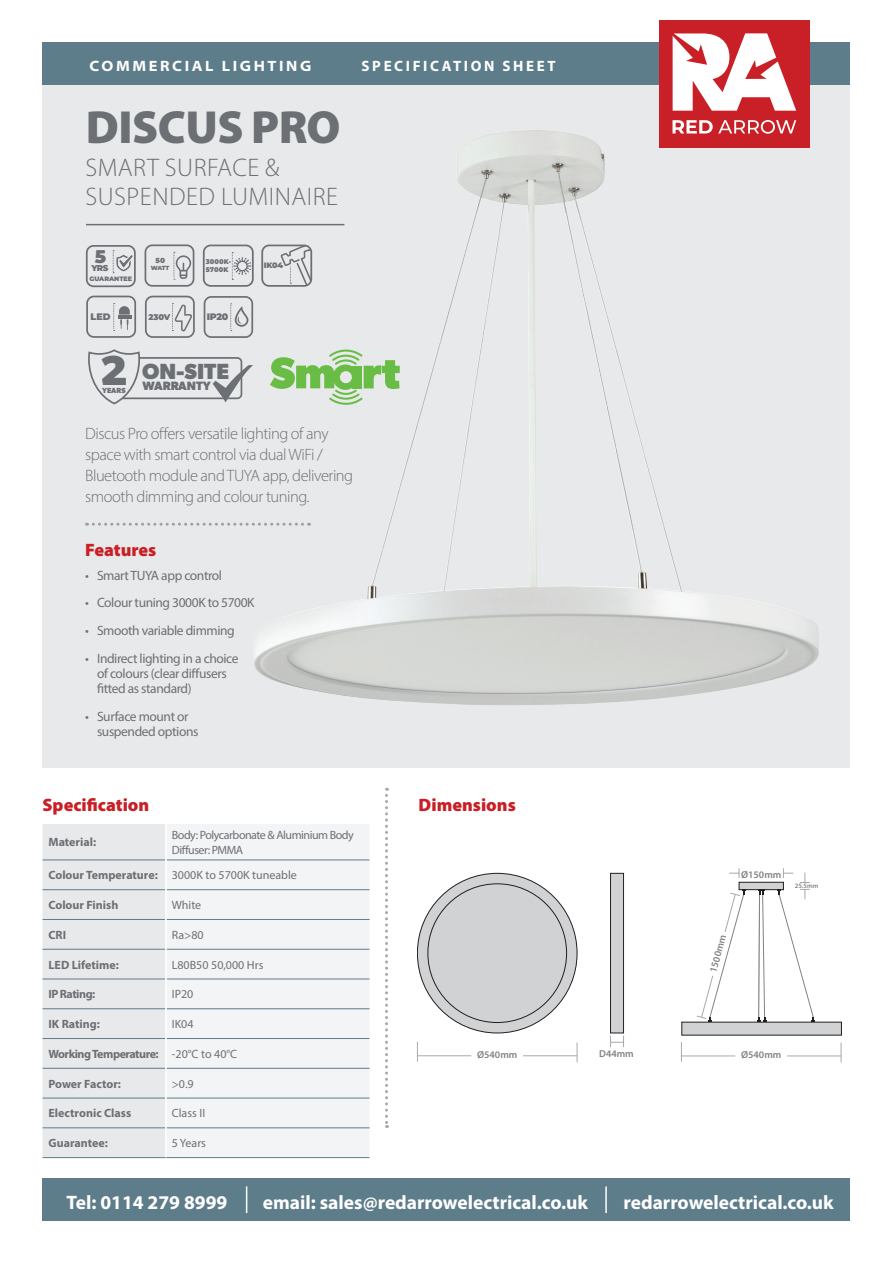
<style>
.page{position:relative;width:893px;height:1263px;background:#fff}
.page>*{position:absolute;margin:0;border:0;box-sizing:border-box;transform-origin:0 0}
.t1{font:900 46.65px "Myriad Pro";letter-spacing:-.01em;color:#6c7075}
.t2{font:700 42.15px "Gibson";color:#6c7075}
.t3{font:300 25.5px "Myriad Pro";letter-spacing:.02em;color:#6c7075}
.t4{font:700 22.05px "Gibson";color:#6c7075}
.t5{font:700 19.5px "Myriad Pro";color:#fff}
.Specifictaions{font:900 18px "Myriad Pro";color:#c82026}
.Description{font:300 16.5px/21px "Myriad Pro";letter-spacing:-.03em;color:#6c7075}
.t6{font:700 semi-expanded 15px "Myriad Pro";letter-spacing:.175em;color:#fff}
.t7{font:700 15px "Myriad Pro";letter-spacing:.175em;color:#fff}
.t8{font:13.5px/15px "Myriad Pro";letter-spacing:-.03em;color:#6c7075}
.t9{font:700 12.15px "Gibson";color:#6c7075}
.Specifictaions-2{font:700 12px "Myriad Pro";color:#6c7075}
.Specifictaions-3{font:12px "Myriad Pro";color:#6c7075}
.Specifictaions-4{font:12px "Myriad Pro";letter-spacing:-.04em;color:#6c7075}
.Specifictaions-5{font:700 12px "Myriad Pro";letter-spacing:-.04em;color:#6c7075}
.t10{font:600 10.05px "Myriad Pro";color:#808285}
.t11{font:900 9.45px "Montserrat";letter-spacing:-.035em;color:#6c7075}
.t12{font:900 8.55px "Montserrat";color:#6c7075}
.t13{font:900 8.25px "Montserrat";color:#6c7075}
.t14{font:900 7.8px "Montserrat";color:#6c7075}
.t15{font:700 7.35px "Gibson";color:#6c7075}
.t16{font:900 7.2px "Montserrat";color:#6c7075}
.t17{font:900 6.9px/7.9px "Montserrat";color:#6c7075;scale:.96 1}
.t18{font:600 6.75px "Myriad Pro";color:#808285}
.t19{font:900 6.45px "Montserrat";letter-spacing:-.005em;color:#6c7075}
.t20{font:900 5.85px "Montserrat";color:#6c7075}
</style>
<div class="page">
<div style="left:43px;top:43px;width:807px;height:724px;background:#e8e9ea"></div>
<div style="left:43px;top:43px;width:807px;height:42px;background:#5e7d8a"></div>
<div style="left:43px;top:1178px;width:807px;height:42px;background:#5e7d8a"></div>
<div style="left:659px;top:20px;width:151px;height:127px;background:#c82026"></div>
<svg style="left:672px;top:120px;width:124px;height:10px"></svg>
<svg style="left:673px;top:33px;width:123px;height:78px"></svg>
<svg style="left:246px;top:1186px;width:1px;height:27px"></svg>
<hr style="left:605px;top:1186px;width:2px;height:27px;background:#fff">
<svg style="left:385px;top:788px;width:3px;height:340px"></svg>
<svg style="left:87px;top:523px;width:166px;height:3px"></svg>
<hr style="left:86px;top:224px;width:258px;height:1px;background:#6c7075">
<img style="left:253px;top:130px;width:566px;height:575px">
<div style="left:86px;top:296px;width:50px;height:42px;border:2px solid #6c7075;border-radius:7px"></div>
<hr style="left:118px;top:315px;width:13px;height:4px;background:#6c7075">
<svg style="left:113px;top:303px;width:17px;height:28px"></svg>
<div style="left:145px;top:296px;width:50px;height:42px;border:2px solid #6c7075;border-radius:7px"></div>
<svg style="left:172px;top:303px;width:21px;height:30px"></svg>
<div style="left:204px;top:296px;width:49px;height:42px;border:2px solid #6c7075;border-radius:7px"></div>
<svg style="left:230px;top:303px;width:18px;height:28px"></svg>
<div style="left:203px;top:245px;width:51px;height:42px;border:2px solid #6c7075;border-radius:7px"></div>
<svg style="left:232px;top:252px;width:19px;height:28px"></svg>
<div style="left:145px;top:244px;width:49px;height:43px;border:2px solid #6c7075;border-radius:7px"></div>
<svg style="left:174px;top:252px;width:17px;height:28px"></svg>
<div style="left:86px;top:245px;width:50px;height:42px;border:2px solid #6c7075;border-radius:7px"></div>
<svg style="left:113px;top:250px;width:20px;height:23px"></svg>
<hr style="left:417px;top:1055px;width:54px;height:1px;background:#a8a9ad">
<hr style="left:523px;top:1055px;width:54px;height:1px;background:#a8a9ad">
<svg style="left:417px;top:1042px;width:1px;height:19px"></svg>
<svg style="left:576px;top:872px;width:49px;height:190px"></svg>
<svg style="left:417px;top:873px;width:160px;height:160px;background:#bdbdbf"></svg>
<div style="left:428px;top:884px;width:139px;height:138px;background:#d1d2d4;border-radius:50%"></div>
<div style="left:610px;top:873px;width:14px;height:160px;background:#d1d2d4;border:1px solid #231f20"></div>
<svg style="left:681px;top:868px;width:161px;height:195px"></svg>
<div style="left:43px;top:824px;width:122px;height:333px;background:#e8e9ea"></div>
<div style="left:167px;top:824px;width:202px;height:333px;background:#f3f4f5"></div>
<hr style="left:43px;top:860px;width:122px;height:1px;background:#5e7d8a">
<hr style="left:167px;top:860px;width:202px;height:1px;background:#5e7d8a">
<hr style="left:43px;top:889px;width:122px;height:1px;background:#5e7d8a">
<hr style="left:167px;top:889px;width:202px;height:1px;background:#5e7d8a">
<hr style="left:43px;top:919px;width:122px;height:1px;background:#5e7d8a">
<hr style="left:167px;top:919px;width:202px;height:1px;background:#5e7d8a">
<hr style="left:43px;top:949px;width:122px;height:1px;background:#5e7d8a">
<hr style="left:167px;top:949px;width:202px;height:1px;background:#5e7d8a">
<hr style="left:43px;top:979px;width:122px;height:1px;background:#5e7d8a">
<hr style="left:167px;top:979px;width:202px;height:1px;background:#5e7d8a">
<hr style="left:43px;top:1008px;width:122px;height:1px;background:#5e7d8a">
<hr style="left:167px;top:1008px;width:202px;height:1px;background:#5e7d8a">
<hr style="left:43px;top:1038px;width:122px;height:1px;background:#5e7d8a">
<hr style="left:167px;top:1038px;width:202px;height:1px;background:#5e7d8a">
<hr style="left:43px;top:1068px;width:122px;height:1px;background:#5e7d8a">
<hr style="left:167px;top:1068px;width:202px;height:1px;background:#5e7d8a">
<hr style="left:43px;top:1098px;width:122px;height:1px;background:#5e7d8a">
<hr style="left:167px;top:1098px;width:202px;height:1px;background:#5e7d8a">
<hr style="left:43px;top:1127px;width:122px;height:1px;background:#5e7d8a">
<hr style="left:167px;top:1127px;width:202px;height:1px;background:#5e7d8a">
<hr style="left:43px;top:1157px;width:123px;height:1px;background:#5e7d8a">
<hr style="left:166px;top:1157px;width:203px;height:1px;background:#5e7d8a">
<div style="left:261px;top:245px;width:51px;height:42px;border:2px solid #6c7075;border-radius:7px"></div>
<svg style="left:281px;top:245px;width:30px;height:41px"></svg>
<svg style="left:88px;top:349px;width:165px;height:56px"></svg>
<svg style="left:270px;top:350px;width:130px;height:55px"></svg>
<p class="t6" style="left:89px;top:56px;width:223px">COMMERCIAL LIGHTING</p>
<p class="t7" style="left:362px;top:56px;width:196px">SPECIFICATION SHEET</p>
<p class="t1" style="left:86px;top:97px;width:256px">DISCUS PRO</p>
<p class="t3" style="left:85px;top:153px;width:196px">SMART SURFACE &amp;</p>
<p class="t3" style="left:85px;top:181px;width:254px">SUSPENDED LUMINAIRE</p>
<p class="t12" style="left:91px;top:261px;width:19px"><sup>5</sup>YRS</p>
<p class="t19" style="left:89px;top:274px;width:44px">GUARANTEE</p>
<p class="t16" style="left:156px;top:255px;width:11px">50</p>
<p class="t20" style="left:151px;top:264px;width:20px">WATT</p>
<p class="t17" style="left:206px;top:257px;width:28px">3000K-<br>5700K</p>
<p class="t11" style="left:90px;top:310px;width:22px">LED</p>
<p class="t13" style="left:148px;top:311px;width:23px">230V</p>
<p class="t11" style="left:207px;top:310px;width:23px">IP20</p>
<p class="t2" style="left:100px;top:346px;width:30px">2</p>
<p class="t15" style="left:102px;top:386px;width:25px">YEARS</p>
<p class="t4" style="left:142px;top:358px;width:89px">ON-SITE</p>
<p class="t9" style="left:142px;top:379px;width:70px">WARRANTY</p>
<p class="t14" style="left:264px;top:259px;width:21px">IK04</p>
<p class="Description" style="left:85px;top:422px;width:270px">Discus Pro offers versatile lighting of any space with smart control via dual WiFi / Bluetooth module and TUYA app, delivering smooth dimming and colour tuning.</p>
<p class="Specifictaions" style="left:85px;top:538px;width:73px">Features</p>
<p class="t8" style="left:85px;top:567px;width:139px">• Smart TUYA app control</p>
<p class="t8" style="left:85px;top:595px;width:171px">• Colour tuning 3000K to 5700K</p>
<p class="t8" style="left:85px;top:623px;width:151px">• Smooth variable dimming</p>
<p class="t8" style="left:97px;top:651px;width:143px;text-indent:-12px">• Indirect lighting in a choice of colours (clear diffusers fitted as standard)</p>
<p class="t8" style="left:97px;top:708px;width:103px;text-indent:-12px">• Surface mount or suspended options</p>
<p class="Specifictaions" style="left:43px;top:793px;width:108px">Specification</p>
<p class="Specifictaions" style="left:419px;top:793px;width:99px">Dimensions</p>
<p class="Specifictaions-2" style="left:49px;top:834px;width:49px">Material:</p>
<p class="Specifictaions-4" style="left:172px;top:827px;width:184px">Body: Polycarbonate &amp; Aluminium Body</p>
<p class="Specifictaions-4" style="left:172px;top:842px;width:73px">Diffuser: PMMA</p>
<p class="Specifictaions-2" style="left:49px;top:867px;width:111px">Colour Temperature:</p>
<p class="Specifictaions-3" style="left:172px;top:868px;width:127px">3000K to 5700K tuneable</p>
<p class="Specifictaions-2" style="left:49px;top:897px;width:71px">Colour Finish</p>
<p class="Specifictaions-3" style="left:172px;top:898px;width:31px">White</p>
<p class="Specifictaions-2" style="left:49px;top:927px;width:19px">CRI</p>
<p class="Specifictaions-3" style="left:172px;top:927px;width:33px">Ra&gt;80</p>
<p class="Specifictaions-2" style="left:49px;top:957px;width:72px">LED Lifetime:</p>
<p class="Specifictaions-3" style="left:172px;top:957px;width:93px">L80B50 50,000 Hrs</p>
<p class="Specifictaions-5" style="left:49px;top:986px;width:48px">IP Rating:</p>
<p class="Specifictaions-3" style="left:172px;top:987px;width:23px">IP20</p>
<p class="Specifictaions-2" style="left:49px;top:1016px;width:53px">IK Rating:</p>
<p class="Specifictaions-3" style="left:172px;top:1017px;width:23px">IK04</p>
<p class="Specifictaions-5" style="left:49px;top:1046px;width:112px">Working Temperature:</p>
<p class="Specifictaions-3" style="left:172px;top:1046px;width:67px">-20°C to 40°C</p>
<p class="Specifictaions-2" style="left:49px;top:1076px;width:74px">Power Factor:</p>
<p class="Specifictaions-3" style="left:172px;top:1076px;width:23px">&gt;0.9</p>
<p class="Specifictaions-2" style="left:49px;top:1105px;width:84px">Electronic Class</p>
<p class="Specifictaions-3" style="left:172px;top:1106px;width:35px">Class II</p>
<p class="Specifictaions-2" style="left:49px;top:1135px;width:61px">Guarantee:</p>
<p class="Specifictaions-3" style="left:172px;top:1136px;width:36px">5 Years</p>
<p class="t10" style="left:723px;top:865px;width:42px">Ø150mm</p>
<p class="t10" style="left:741px;top:868px;width:42px">Ø150mm</p>
<p class="t18" style="left:795px;top:881px;width:25px">25.5mm</p>
<p class="t10" style="left:707px;top:970px;width:40px;rotate:-75deg">1500mm</p>
<p class="t10" style="left:477px;top:1048px;width:42px">Ø540mm</p>
<p class="t10" style="left:599px;top:1047px;width:36px">D44mm</p>
<p class="t10" style="left:723px;top:1046px;width:42px">Ø540mm</p>
<p class="t10" style="left:495px;top:1050px;width:42px">Ø540mm</p>
<p class="t10" style="left:617px;top:1049px;width:36px">D44mm</p>
<p class="t10" style="left:741px;top:1048px;width:42px">Ø540mm</p>
<p class="t5" style="left:67px;top:1189px;width:162px">Tel: 0114 279 8999</p>
<p class="t5" style="left:263px;top:1189px;width:327px">email: sales@redarrowelectrical.co.uk</p>
<p class="t5" style="left:623px;top:1189px;width:212px">redarrowelectrical.co.uk</p>
</div>
